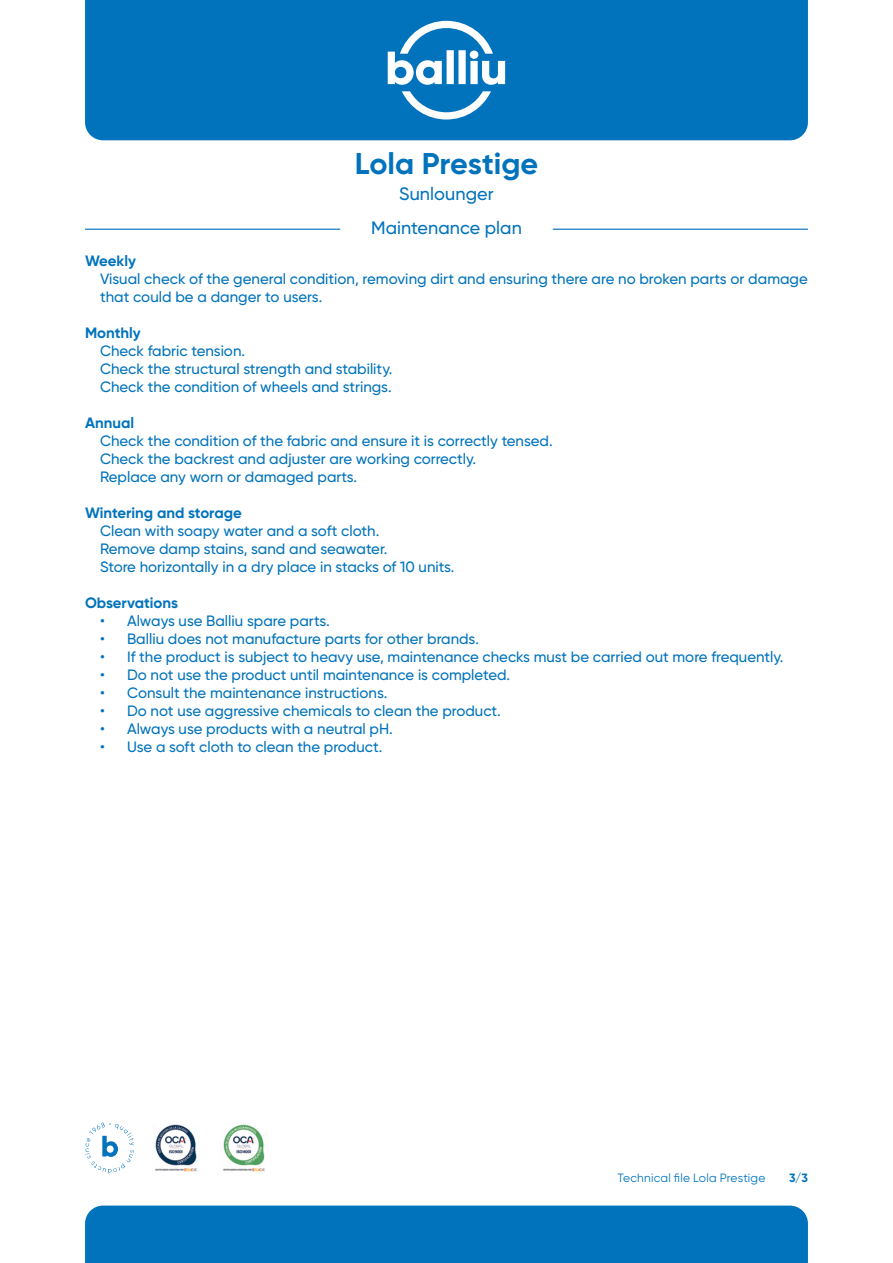
<style>
.page{position:relative;width:893px;height:1263px;background:#fff}
.page>*{position:absolute;margin:0;border:0;box-sizing:border-box;transform-origin:0 0}
.t1{font:700 30px "Gilroy";color:#0073bc}
.t2{font:500 18px/33.6px "Gilroy";letter-spacing:.005em;color:#0073bc;text-align:center}
.t3{font:500 15px/18px "Gilroy";color:#0073bc}
.t4{font:700 15px "Gilroy";color:#0073bc}
.t5{font:12px "Gilroy";letter-spacing:.02em;color:#0073bc}
.t6{font:700 12px "Gilroy";color:#0073bc}
</style>
<div class="page">
<div style="left:85px;top:0;width:723px;height:140px;background:#0073bc"></div>
<svg style="left:388px;top:21px;width:117px;height:98px"></svg>
<div style="left:85px;top:1205px;width:723px;height:58px;background:#0073bc"></div>
<svg style="left:85px;top:1122px;width:49px;height:52px"></svg>
<img style="left:223px;top:1124px;width:42px;height:48px">
<img style="left:155px;top:1124px;width:42px;height:48px">
<hr style="left:553px;top:229px;width:255px;height:1px;background:#0073bc">
<hr style="left:85px;top:229px;width:255px;height:1px;background:#0073bc">
<h1 class="t1" style="left:355px;top:145px;width:185px">Lola Prestige</h1>
<p class="t2" style="left:371px;top:177px;width:152px">Sunlounger<br>Maintenance plan</p>
<p class="t4" style="left:85px;top:251px;width:52px">Weekly</p>
<p class="t3" style="left:100px;top:269px;width:709px">Visual check of the general condition, removing dirt and ensuring there are no broken parts or damage that could be a danger to users.</p>
<p class="t4" style="left:85px;top:323px;width:57px">Monthly</p>
<p class="t3" style="left:100px;top:341px;width:294px">Check fabric tension.<br>Check the structural strength and stability.<br>Check the condition of wheels and strings.</p>
<p class="t4" style="left:85px;top:413px;width:51px">Annual</p>
<p class="t3" style="left:100px;top:431px;width:454px">Check the condition of the fabric and ensure it is correctly tensed.<br>Check the backrest and adjuster are working correctly.<br>Replace any worn or damaged parts.</p>
<p class="t4" style="left:85px;top:503px;width:158px">Wintering and storage</p>
<p class="t3" style="left:100px;top:521px;width:356px">Clean with soapy water and a soft cloth.<br>Remove damp stains, sand and seawater.<br>Store horizontally in a dry place in stacks of 10 units.</p>
<p class="t4" style="left:85px;top:593px;width:94px">Observations</p>
<p class="t3" style="left:100px;top:611px;width:231px">• Always use Balliu spare parts.</p>
<p class="t3" style="left:100px;top:629px;width:380px">• Balliu does not manufacture parts for other brands.</p>
<p class="t3" style="left:100px;top:647px;width:685px">• If the product is subject to heavy use, maintenance checks must be carried out more frequently.</p>
<p class="t3" style="left:100px;top:665px;width:412px">• Do not use the product until maintenance is completed.</p>
<p class="t3" style="left:100px;top:683px;width:289px">• Consult the maintenance instructions.</p>
<p class="t3" style="left:100px;top:701px;width:402px">• Do not use aggressive chemicals to clean the product.</p>
<p class="t3" style="left:100px;top:719px;width:294px">• Always use products with a neutral pH.</p>
<p class="t3" style="left:100px;top:737px;width:284px">• Use a soft cloth to clean the product.</p>
<p class="t5" style="left:617px;top:1170px;width:150px">Technical file Lola Prestige</p>
<p class="t6" style="left:789px;top:1170px;width:20px">3/3</p>
</div>
